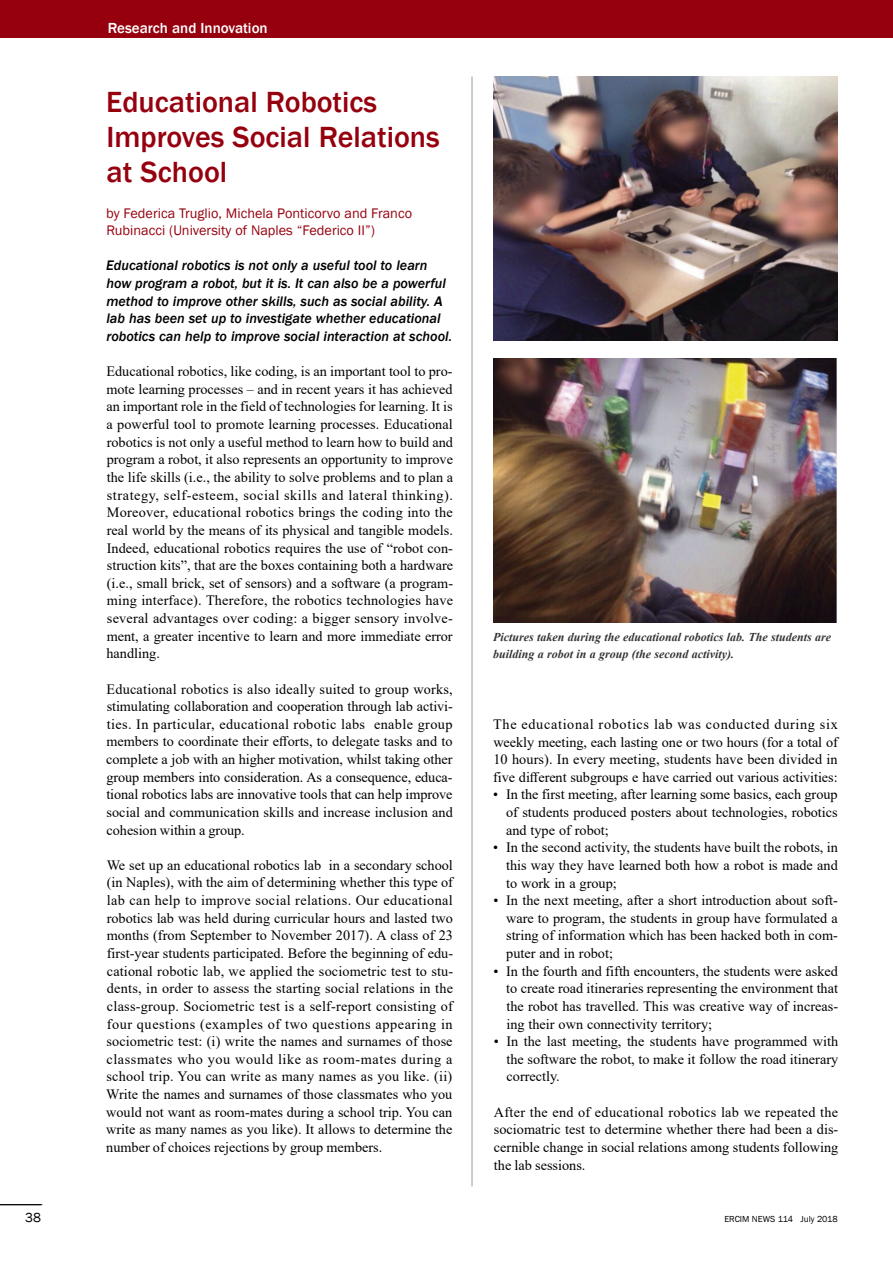
<style>
.page{position:relative;width:893px;height:1263px;background:#fff}
.page>*{position:absolute;margin:0;border:0;box-sizing:border-box;transform-origin:0 0}
.t1{font:500 30px/35.2px "Franklin Gothic";color:#96000e}
.t2{font:500 15px "Franklin Gothic";color:#fff}
.t3{font:14.25px/17.7px "Times New Roman";color:#000;text-align:justify}
.t4{font:italic 500 14.25px/17.7px "Franklin Gothic";color:#000}
.t5{font:14.25px/17.7px "Franklin Gothic";color:#96000e}
.t6{font:13.5px "Franklin Gothic";color:#000}
.t7{font:italic 700 12px/17.7px "Times New Roman";color:#333}
.t8{font:9px "Franklin Gothic";color:#000}
</style>
<div class="page">
<div style="left:0;top:0;width:893px;height:38px;background:#96000e"></div>
<hr style="left:472px;top:77px;width:1px;height:1109px;background:#999">
<hr style="left:0;top:1204px;width:42px;height:1px;background:#000">
<img style="left:493px;top:77px;width:345px;height:264px">
<img style="left:493px;top:359px;width:344px;height:264px">
<p class="t2" style="left:108px;top:20px;width:161px">Research and Innovation</p>
<h1 class="t1" style="left:106px;top:84px;width:335px">Educational Robotics<br>Improves Social Relations at School</h1>
<p class="t5" style="left:106px;top:204px;width:307px">by Federica Truglio, Michela Ponticorvo and Franco<br>Rubinacci (University of Naples “Federico II”)</p>
<p class="t4" style="left:106px;top:257px;width:347px">Educational robotics is not only a useful tool to learn how program a robot, but it is. It can also be a powerful method to improve other skills, such as social ability. A lab has been set up to investigate whether educational robotics can help to improve social interaction at school.</p>
<p class="t3" style="left:106px;top:363px;width:348px">Educational robotics, like coding, is an important tool to pro&shy;mote learning processes – and in recent years it has achieved an important role in the field of technologies for learning. It is a powerful tool to promote learning processes. Educational robotics is not only a useful method to learn how to build and program a robot, it also represents an opportunity to improve the life skills (i.e., the ability to solve problems and to plan a strategy, self-esteem, social skills and lateral thinking).<br>Moreover, educational robotics brings the coding into the real world by the means of its physical and tangible models.<br>Indeed, educational robotics requires the use of “robot con&shy;struction kits”, that are the boxes containing both a hardware (i.e., small brick, set of sensors) and a software (a program&shy;ming interface). Therefore, the robotics technologies have several advantages over coding: a bigger sensory involve&shy;ment, a greater incentive to learn and more immediate error handling.</p>
<p class="t3" style="left:106px;top:680px;width:348px">Educational robotics is also ideally suited to group works, stimulating collaboration and cooperation through lab activi&shy;ties. In particular, educational robotic labs enable group members to coordinate their efforts, to delegate tasks and to complete a job with an higher motivation, whilst taking other group members into consideration. As a consequence, educa&shy;tional robotics labs are innovative tools that can help improve social and communication skills and increase inclusion and cohesion within a group.</p>
<p class="t3" style="left:106px;top:856px;width:348px">We set up an educational robotics lab in a secondary school (in Naples), with the aim of determining whether this type of lab can help to improve social relations. Our educational robotics lab was held during curricular hours and lasted two months (from September to November 2017). A class of 23 first-year students participated. Before the beginning of edu&shy;cational robotic lab, we applied the sociometric test to stu&shy;dents, in order to assess the starting social relations in the class-group. Sociometric test is a self-report consisting of four questions (examples of two questions appearing in sociometric test: (i) write the names and surnames of those classmates who you would like as room-mates during a school trip. You can write as many names as you like. (ii)<br>Write the names and surnames of those classmates who you would not want as room-mates during a school trip. You can write as many names as you like). It allows to determine the number of choices rejections by group members.</p>
<p class="t7" style="left:493px;top:628px;width:339px">Pictures taken during the educational robotics lab. The students are building a robot in a group (the second activity).</p>
<p class="t3" style="left:493px;top:715px;width:346px">The educational robotics lab was conducted during six weekly meeting, each lasting one or two hours (for a total of 10 hours). In every meeting, students have been divided in five different subgroups e have carried out various activities:</p>
<p class="t3" style="left:506px;top:786px;width:333px;text-indent:-13px">• In the first meeting, after learning some basics, each group of students produced posters about technologies, robotics and type of robot;</p>
<p class="t3" style="left:506px;top:839px;width:333px;text-indent:-13px">• In the second activity, the students have built the robots, in this way they have learned both how a robot is made and to work in a group;</p>
<p class="t3" style="left:506px;top:891px;width:333px;text-indent:-13px">• In the next meeting, after a short introduction about soft&shy;ware to program, the students in group have formulated a string of information which has been hacked both in com&shy;puter and in robot;</p>
<p class="t3" style="left:506px;top:962px;width:333px;text-indent:-13px">• In the fourth and fifth encounters, the students were asked to create road itineraries representing the environment that the robot has travelled. This was creative way of increas&shy;ing their own connectivity territory;</p>
<p class="t3" style="left:506px;top:1032px;width:333px;text-indent:-13px">• In the last meeting, the students have programmed with the software the robot, to make it follow the road itinerary correctly.</p>
<p class="t3" style="left:494px;top:1103px;width:346px">After the end of educational robotics lab we repeated the sociomatric test to determine whether there had been a dis&shy;cernible change in social relations among students following the lab sessions.</p>
<p class="t6" style="left:25px;top:1210px;width:17px">38</p>
<p class="t8" style="left:724px;top:1214px;width:115px">ERCIM NEWS 114 July 2018</p>
</div>
